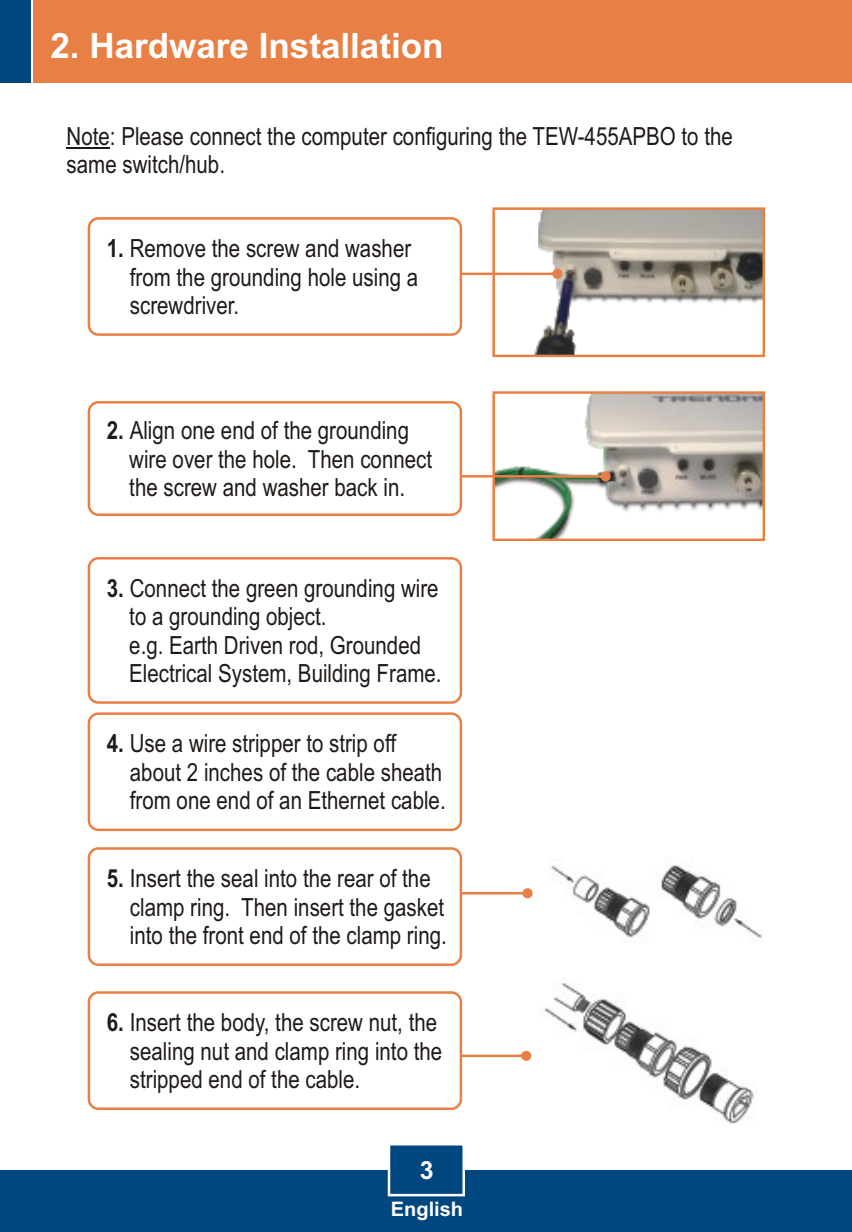
<style>
.page{position:relative;width:852px;height:1232px;background:#fff}
.page>*{position:absolute;margin:0;border:0;box-sizing:border-box;transform-origin:0 0}
.t1{font:700 35px "Arial";color:#fff}
.t2{font:25px/28.2px "Arial Narrow";color:#1f1a17}
.t3{font:700 25px "Arial";color:#fff}
.t4{font:700 20px "Arial";color:#fff}
.s1{font-weight:700}
</style>
<div class="page">
<div style="left:0;top:1170px;width:852px;height:62px;background:#004780"></div>
<div style="left:33px;top:0;width:819px;height:83px;background:#e88045"></div>
<div style="left:0;top:0;width:30px;height:83px;background:#004780"></div>
<img style="left:544px;top:983px;width:210px;height:141px">
<hr style="left:67px;top:147px;width:43px;height:1px;background:#1f1a17">
<div style="left:88px;top:557px;width:374px;height:147px;background:#fff;border:3px solid #e88045;border-radius:9px"></div>
<img style="left:551px;top:859px;width:211px;height:80px">
<svg style="left:462px;top:888px;width:70px;height:10px"></svg>
<svg style="left:462px;top:1051px;width:69px;height:10px"></svg>
<div style="left:88px;top:712px;width:374px;height:119px;background:#fff;border:3px solid #e88045;border-radius:9px"></div>
<div style="left:88px;top:847px;width:374px;height:119px;background:#fff;border:3px solid #e88045;border-radius:9px"></div>
<div style="left:88px;top:991px;width:374px;height:119px;background:#fff;border:3px solid #e88045;border-radius:9px"></div>
<svg style="left:387px;top:1145px;width:78px;height:52px"></svg>
<img style="left:534px;top:210px;width:228px;height:144px">
<div style="left:492px;top:207px;width:273px;height:150px;border:2px solid #e88045"></div>
<img style="left:495px;top:394px;width:267px;height:144px">
<div style="left:492px;top:391px;width:273px;height:150px;border:2px solid #e88045"></div>
<svg style="left:462px;top:269px;width:100px;height:10px"></svg>
<svg style="left:462px;top:471px;width:148px;height:10px"></svg>
<div style="left:88px;top:217px;width:374px;height:119px;background:#fff;border:3px solid #e88045;border-radius:9px"></div>
<div style="left:88px;top:401px;width:374px;height:115px;background:#fff;border:3px solid #e88045;border-radius:9px"></div>
<h1 class="t1" style="left:50px;top:32px;width:394px">2. Hardware Installation</h1>
<p class="t2" style="left:67px;top:124px;width:667px">Note: Please connect the computer configuring the TEW-455APBO to the same switch/hub.</p>
<p class="t2" style="left:130px;top:237px;width:290px;text-indent:-23px"><span class="s1">1.</span> Remove the screw and washer from the grounding hole using a screwdriver.</p>
<p class="t2" style="left:129px;top:419px;width:304px;text-indent:-22px"><span class="s1">2.</span> Align one end of the grounding wire over the hole. Then connect the screw and washer back in.</p>
<p class="t2" style="left:129px;top:576px;width:314px;text-indent:-22px"><span class="s1">3.</span> Connect the green grounding wire to a grounding object.<br>e.g. Earth Driven rod, Grounded<br>Electrical System, Building Frame.</p>
<p class="t2" style="left:130px;top:732px;width:317px;text-indent:-23px"><span class="s1">4.</span> Use a wire stripper to strip off about 2 inches of the cable sheath from one end of an Ethernet cable.</p>
<p class="t2" style="left:130px;top:867px;width:318px;text-indent:-23px"><span class="s1">5.</span> Insert the seal into the rear of the clamp ring. Then insert the gasket into the front end of the clamp ring.</p>
<p class="t2" style="left:130px;top:1011px;width:314px;text-indent:-23px"><span class="s1">6.</span> Insert the body, the screw nut, the sealing nut and clamp ring into the stripped end of the cable.</p>
<p class="t3" style="left:420px;top:1160px;width:15px">3</p>
<p class="t4" style="left:391px;top:1201px;width:74px">English</p>
</div>
